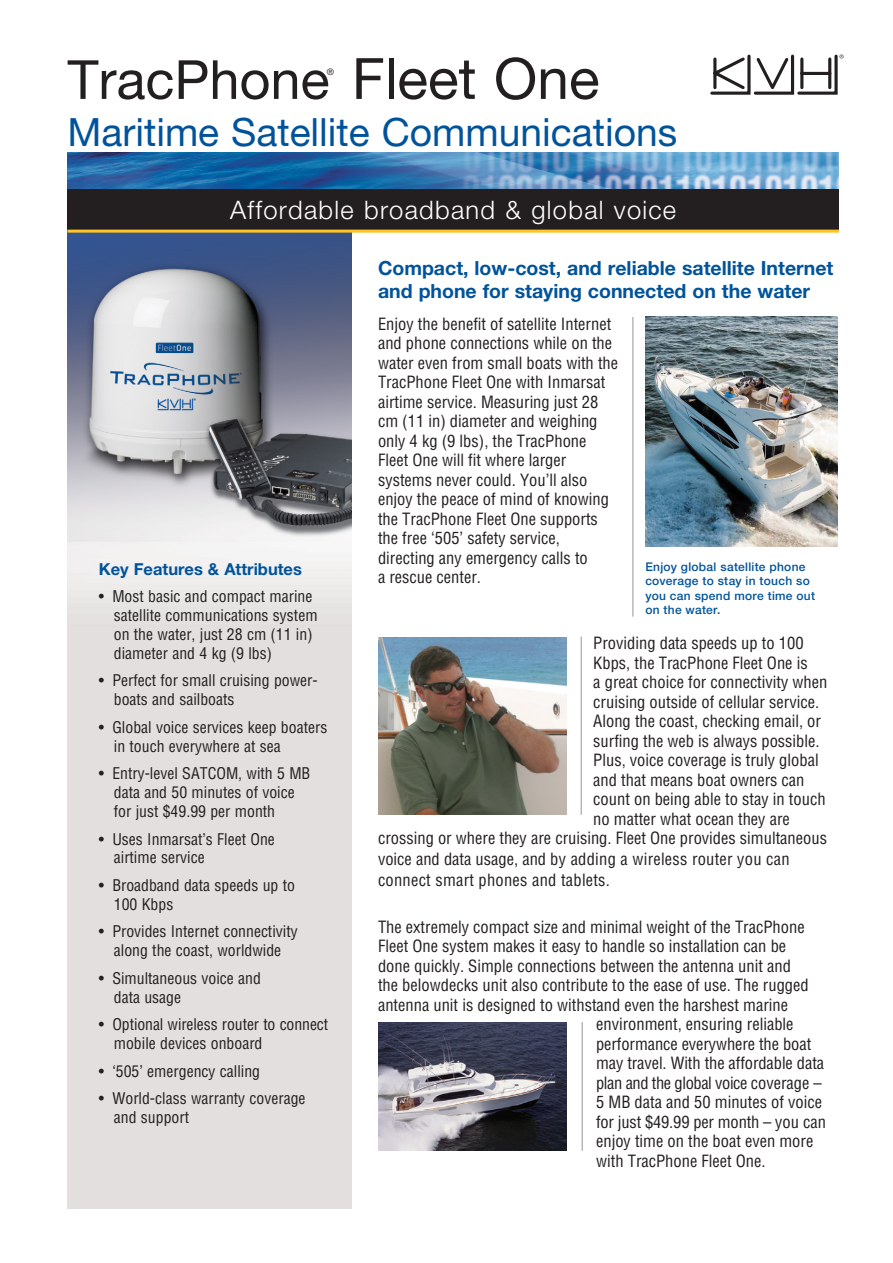
<style>
.page{position:relative;width:893px;height:1263px;background:#fff}
.page>*{position:absolute;margin:0;border:0;box-sizing:border-box;transform-origin:0 0}
.t1{font:54px "Helvetica Neue LT";color:#231f20}
.t2{font:39px "Helvetica Neue LT";color:#00539b}
.t3{font:300 25.5px "Helvetica Neue LT";letter-spacing:.05em;color:#fff}
.t4{font:700 19.5px/23.4px "Helvetica Neue LT";color:#00539b}
.t5{font:condensed 16.5px/19.5px "Helvetica";color:#231f20}
.t6{font:condensed 16.5px "Helvetica";letter-spacing:-.025em;color:#231f20}
.t7{font:700 16.5px "Helvetica Neue LT";color:#00539b}
.t8{font:condensed 15.75px/18.9px "Helvetica";color:#231f20}
.t9{font:500 12px/14.4px "Helvetica Neue LT";letter-spacing:.025em;color:#00539b}
.t10{font:9px "Helvetica Neue LT";color:#231f20}
.s1{font-size:57px}
</style>
<div class="page">
<svg style="left:710px;top:54px;width:134px;height:41px"></svg>
<img style="left:68px;top:153px;width:771px;height:36px">
<img style="left:379px;top:637px;width:187px;height:178px">
<hr style="left:581px;top:637px;width:1px;height:178px;background:#939598">
<img style="left:645px;top:317px;width:193px;height:230px">
<hr style="left:632px;top:317px;width:1px;height:300px;background:#939598">
<img style="left:378px;top:1022px;width:189px;height:129px">
<hr style="left:582px;top:1022px;width:1px;height:129px;background:#939598">
<img style="left:68px;top:233px;width:283px;height:976px">
<div style="left:68px;top:189px;width:771px;height:41px;background:#231f20"></div>
<hr style="left:68px;top:230px;width:771px;height:3px;background:#ffc425">
<h1 class="t1" style="left:68px;top:47px;width:534px">TracPhone <span class="s1">Fleet One</span></h1>
<p class="t10" style="left:327px;top:66px;width:9px">®</p>
<h2 class="t2" style="left:68px;top:109px;width:611px">Maritime Satellite Communications</h2>
<h3 class="t3" style="left:230px;top:195px;width:447px">Affordable broadband &amp; global voice</h3>
<p class="t7" style="left:99px;top:558px;width:205px">Key Features &amp; Attributes</p>
<p class="t8" style="left:114px;top:587px;width:205px;text-indent:-15px">• Most basic and compact marine satellite communications system on the water, just 28 cm (11 in) diameter and 4 kg (9 lbs)</p>
<p class="t8" style="left:114px;top:671px;width:205px;text-indent:-15px">• Perfect for small cruising power&shy;boats and sailboats</p>
<p class="t8" style="left:114px;top:717px;width:215px;text-indent:-15px">• Global voice services keep boaters in touch everywhere at sea</p>
<p class="t8" style="left:114px;top:764px;width:198px;text-indent:-15px">• Entry-level SATCOM, with 5 MB data and 50 minutes of voice for just $49.99 per month</p>
<p class="t8" style="left:114px;top:829px;width:163px;text-indent:-15px">• Uses Inmarsat’s Fleet One airtime service</p>
<p class="t8" style="left:114px;top:875px;width:183px;text-indent:-15px">• Broadband data speeds up to<br>100 Kbps</p>
<p class="t8" style="left:99px;top:922px;width:200px;text-align:center">• Provides Internet connectivity along the coast, worldwide</p>
<p class="t8" style="left:114px;top:968px;width:149px;text-indent:-15px">• Simultaneous voice and data usage</p>
<p class="t8" style="left:114px;top:1015px;width:216px;text-indent:-15px">• Optional wireless router to connect mobile devices onboard</p>
<p class="t8" style="left:99px;top:1061px;width:163px">• ‘505’ emergency calling</p>
<p class="t8" style="left:114px;top:1089px;width:193px;text-indent:-15px">• World-class warranty coverage and support</p>
<p class="t4" style="left:378px;top:256px;width:457px">Compact, low-cost, and reliable satellite Internet and phone for staying connected on the water</p>
<p class="t5" style="left:378px;top:314px;width:242px">Enjoy the benefit of satellite Internet and phone connections while on the water even from small boats with the<br>TracPhone Fleet One with Inmarsat airtime service. Measuring just 28 cm (11 in) diameter and weighing only 4 kg (9 lbs), the TracPhone<br>Fleet One will fit where larger systems never could. You’ll also enjoy the peace of mind of knowing the TracPhone Fleet One supports the free ‘505’ safety service, directing any emergency calls to<br>a rescue center.</p>
<p class="t9" style="left:645px;top:559px;width:171px">Enjoy global satellite phone coverage to stay in touch so you can spend more time out on the water.</p>
<p class="t5" style="left:593px;top:633px;width:212px">Providing data speeds up to 100</p>
<p class="t5" style="left:593px;top:653px;width:216px">Kbps, the TracPhone Fleet One is</p>
<p class="t5" style="left:593px;top:672px;width:236px">a great choice for connectivity when</p>
<p class="t5" style="left:593px;top:692px;width:227px">cruising outside of cellular service.</p>
<p class="t5" style="left:593px;top:711px;width:229px">Along the coast, checking email, or</p>
<p class="t5" style="left:593px;top:731px;width:228px">surfing the web is always possible.</p>
<p class="t5" style="left:593px;top:750px;width:227px">Plus, voice coverage is truly global</p>
<p class="t5" style="left:593px;top:770px;width:213px">and that means boat owners can</p>
<p class="t5" style="left:593px;top:789px;width:234px">count on being able to stay in touch</p>
<p class="t5" style="left:593px;top:809px;width:198px">no matter what ocean they are</p>
<p class="t5" style="left:378px;top:828px;width:450px">crossing or where they are cruising. Fleet One provides simultaneous</p>
<p class="t5" style="left:378px;top:848px;width:413px;line-height:21px">voice and data usage, and by adding a wireless router you can connect smart phones and tablets.</p>
<p class="t5" style="left:378px;top:917px;width:428px">The extremely compact size and minimal weight of the TracPhone</p>
<p class="t5" style="left:378px;top:936px;width:410px">Fleet One system makes it easy to handle so installation can be</p>
<p class="t5" style="left:378px;top:956px;width:414px">done quickly. Simple connections between the antenna unit and</p>
<p class="t5" style="left:378px;top:975px;width:432px">the belowdecks unit also contribute to the ease of use. The rugged</p>
<p class="t5" style="left:378px;top:995px;width:412px">antenna unit is designed to withstand even the harshest marine</p>
<p class="t5" style="left:596px;top:1014px;width:199px">environment, ensuring reliable</p>
<p class="t5" style="left:596px;top:1034px;width:217px">performance everywhere the boat</p>
<p class="t5" style="left:596px;top:1053px;width:230px">may travel. With the affordable data</p>
<p class="t6" style="left:596px;top:1072px;width:227px">plan and the global voice coverage –</p>
<p class="t5" style="left:596px;top:1092px;width:227px">5 MB data and 50 minutes of voice</p>
<p class="t5" style="left:596px;top:1112px;width:232px">for just $49.99 per month – you can</p>
<p class="t5" style="left:596px;top:1131px;width:219px">enjoy time on the boat even more</p>
<p class="t5" style="left:596px;top:1151px;width:171px">with TracPhone Fleet One.</p>
</div>
